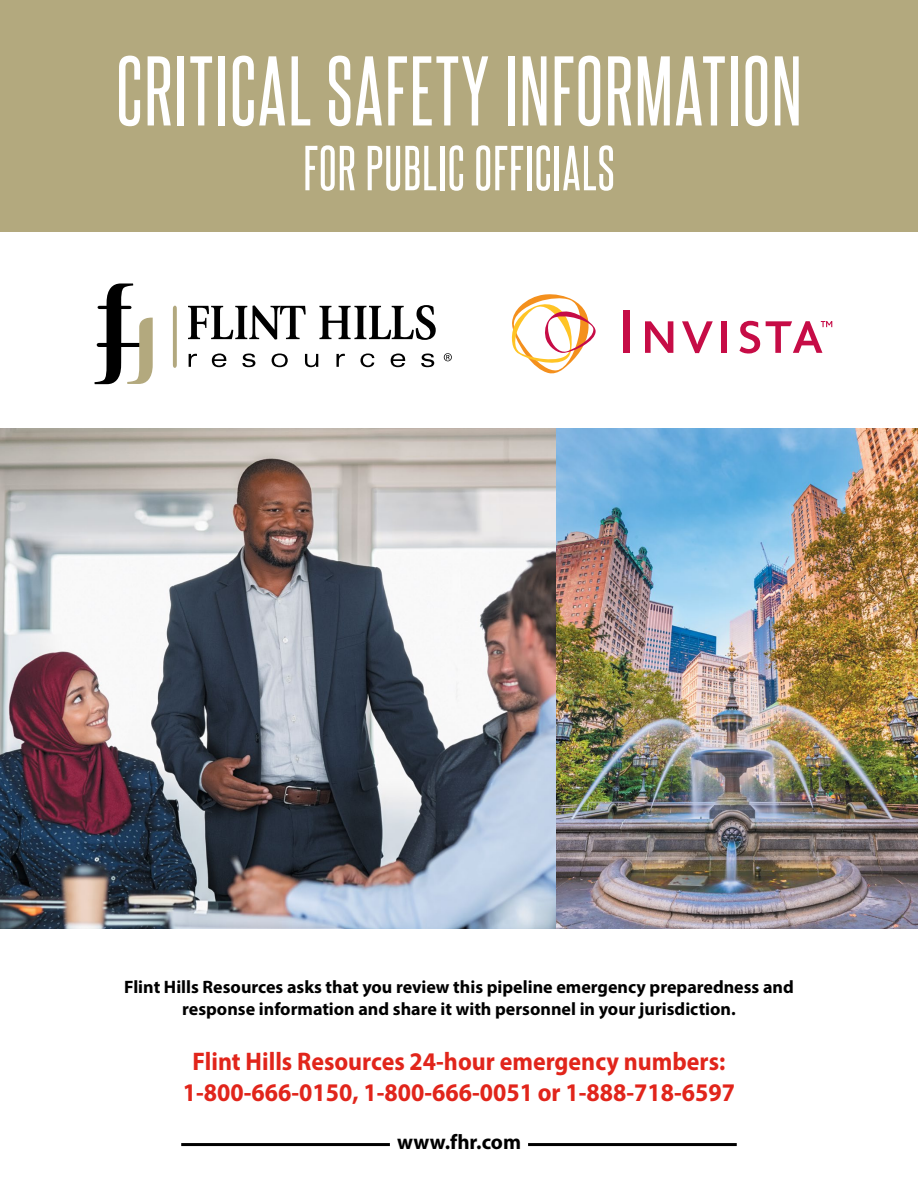
<style>
.page{position:relative;width:918px;height:1188px;background:#fff}
.page>*{position:absolute;margin:0;border:0;box-sizing:border-box;transform-origin:0 0}
.t1{font:84px "Steelfish Rg";letter-spacing:.025em;color:#fff}
.t2{font:54px "Steelfish Rg";letter-spacing:.025em;color:#fff}
.t3{font:700 25.5px/30.6px "Myriad Pro";color:#e1251b;text-align:center;scale:.94 1}
.t4{font:700 21px "Myriad Pro";color:#000}
.t5{font:700 18px/21.6px "Myriad Pro";color:#000;text-align:center}
</style>
<div class="page">
<div style="left:0;top:0;width:918px;height:231px;background:#b3a97e"></div>
<svg style="left:173px;top:306px;width:4px;height:62px"></svg>
<svg style="left:94px;top:283px;width:59px;height:101px"></svg>
<svg style="left:188px;top:305px;width:118px;height:35px"></svg>
<svg style="left:319px;top:305px;width:117px;height:35px"></svg>
<svg style="left:189px;top:354px;width:8px;height:13px"></svg>
<svg style="left:212px;top:354px;width:14px;height:13px"></svg>
<svg style="left:242px;top:354px;width:13px;height:13px"></svg>
<svg style="left:272px;top:354px;width:16px;height:13px"></svg>
<svg style="left:305px;top:354px;width:13px;height:13px"></svg>
<svg style="left:336px;top:354px;width:9px;height:13px"></svg>
<svg style="left:360px;top:354px;width:14px;height:13px"></svg>
<svg style="left:391px;top:354px;width:14px;height:13px"></svg>
<svg style="left:421px;top:354px;width:13px;height:13px"></svg>
<svg style="left:444px;top:353px;width:8px;height:8px"></svg>
<svg style="left:511px;top:294px;width:85px;height:80px"></svg>
<div style="left:624px;top:310px;width:6px;height:43px;background:#c60c46"></div>
<svg style="left:645px;top:321px;width:28px;height:32px"></svg>
<svg style="left:682px;top:321px;width:31px;height:32px"></svg>
<div style="left:721px;top:321px;width:6px;height:32px;background:#c60c46"></div>
<svg style="left:739px;top:321px;width:21px;height:33px"></svg>
<svg style="left:766px;top:321px;width:66px;height:32px"></svg>
<img style="left:555px;top:429px;width:363px;height:500px">
<img style="left:0;top:429px;width:555px;height:500px">
<hr style="left:528px;top:1143px;width:209px;height:3px;background:#000">
<hr style="left:181px;top:1143px;width:209px;height:3px;background:#000">
<h1 class="t1" style="left:116px;top:40px;width:687px">CRITICAL SAFETY INFORMATION</h1>
<h2 class="t2" style="left:303px;top:135px;width:313px">FOR PUBLIC OFFICIALS</h2>
<p class="t5" style="left:124px;top:976px;width:671px">Flint Hills Resources asks that you review this pipeline emergency preparedness and response information and share it with personnel in your jurisdiction.</p>
<h3 class="t3" style="left:183px;top:1045px;width:589px">Flint Hills Resources 24-hour emergency numbers:<br>1-800-666-0150, 1-800-666-0051 or 1-888-718-6597</h3>
<p class="t4" style="left:397px;top:1129px;width:126px">www.fhr.com</p>
</div>
